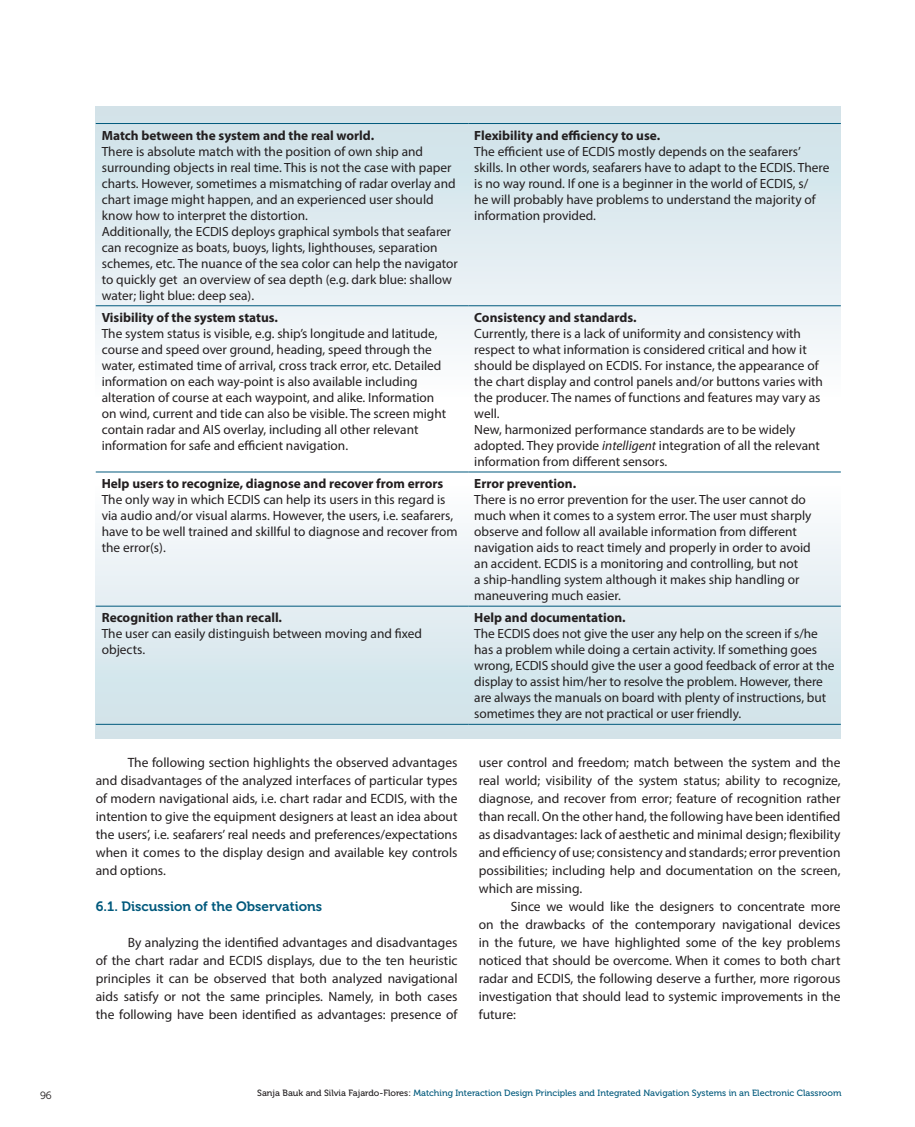
<style>
.page{position:relative;width:915px;height:1127px;background:#fff}
.page>*{position:absolute;margin:0;border:0;box-sizing:border-box;transform-origin:0 0}
.Body_text{font:13.5px/18px "Myriad Pro";color:#231f20;text-align:justify}
.podnaslov{font:13.5px "Museo 700";color:#00597c}
.tablica{font:13.35px/16px "Myriad Pro";color:#231f20}
.t1{font:10.5px "Museo 300";color:#231f20}
.t2{font:9px "Museo 500";color:#00597c}
.s1{font-weight:700}
.s2{font-style:italic}
.s3{color:#231f20}
</style>
<div class="page">
<div style="left:96px;top:482px;width:743px;height:257px;background:linear-gradient(to bottom,#fdfdfe,#cce0e7)"></div>
<div style="left:96px;top:106px;width:743px;height:294px;background:linear-gradient(to bottom,#cce0e7,#fbfcfd)"></div>
<hr style="left:96px;top:123px;width:372px;height:1px;background:#00597c">
<hr style="left:468px;top:123px;width:372px;height:1px;background:#00597c">
<hr style="left:96px;top:305px;width:372px;height:1px;background:#00597c">
<hr style="left:468px;top:305px;width:372px;height:1px;background:#00597c">
<hr style="left:96px;top:472px;width:372px;height:1px;background:#00597c">
<hr style="left:468px;top:472px;width:372px;height:1px;background:#00597c">
<hr style="left:96px;top:606px;width:372px;height:1px;background:#00597c">
<hr style="left:468px;top:606px;width:372px;height:1px;background:#00597c">
<hr style="left:96px;top:724px;width:372px;height:1px;background:#00597c">
<hr style="left:468px;top:724px;width:372px;height:1px;background:#00597c">
<p class="tablica" style="left:102px;top:127px;width:357px"><span class="s1">Match between the system and the real world.<br></span>There is absolute match with the position of own ship and surrounding objects in real time. This is not the case with paper charts. However, sometimes a mismatching of radar overlay and chart image might happen, and an experienced user should know how to interpret the distortion.<br>Additionally, the ECDIS deploys graphical symbols that seafarer can recognize as boats, buoys, lights, lighthouses, separation schemes, etc. The nuance of the sea color can help the navigator to quickly get an overview of sea depth (e.g. dark blue: shallow water; light blue: deep sea).</p>
<p class="tablica" style="left:474px;top:127px;width:356px"><span class="s1">Flexibility and efficiency to use.<br></span>The efficient use of ECDIS mostly depends on the seafarers’ skills. In other words, seafarers have to adapt to the ECDIS. There is no way round. If one is a beginner in the world of ECDIS, s/<br>he will probably have problems to understand the majority of information provided.</p>
<p class="tablica" style="left:102px;top:309px;width:346px"><span class="s1">Visibility of the system status.<br></span>The system status is visible, e.g. ship’s longitude and latitude, course and speed over ground, heading, speed through the water, estimated time of arrival, cross track error, etc. Detailed information on each way-point is also available including alteration of course at each waypoint, and alike. Information on wind, current and tide can also be visible. The screen might contain radar and AIS overlay, including all other relevant information for safe and efficient navigation.</p>
<p class="tablica" style="left:474px;top:309px;width:350px"><span class="s1">Consistency and standards.<br></span>Currently, there is a lack of uniformity and consistency with respect to what information is considered critical and how it should be displayed on ECDIS. For instance, the appearance of the chart display and control panels and/or buttons varies with the producer. The names of functions and features may vary as well.<br>New, harmonized performance standards are to be widely adopted. They provide <span class="s2">intelligent</span> integration of all the relevant information from different sensors.</p>
<p class="tablica" style="left:102px;top:475px;width:357px"><span class="s1">Help users to recognize, diagnose and recover from errors </span>The only way in which ECDIS can help its users in this regard is via audio and/or visual alarms. However, the users, i.e. seafarers, have to be well trained and skillful to diagnose and recover from the error(s).</p>
<p class="tablica" style="left:474px;top:475px;width:338px"><span class="s1">Error prevention.<br></span>There is no error prevention for the user. The user cannot do much when it comes to a system error. The user must sharply observe and follow all available information from different navigation aids to react timely and properly in order to avoid an accident. ECDIS is a monitoring and controlling, but not<br>a ship-handling system although it makes ship handling or maneuvering much easier.</p>
<p class="tablica" style="left:102px;top:609px;width:321px"><span class="s1">Recognition rather than recall.<br></span>The user can easily distinguish between moving and fixed objects.</p>
<p class="tablica" style="left:474px;top:609px;width:361px"><span class="s1">Help and documentation.<br></span>The ECDIS does not give the user any help on the screen if s/he has a problem while doing a certain activity. If something goes wrong, ECDIS should give the user a good feedback of error at the display to assist him/her to resolve the problem. However, there are always the manuals on board with plenty of instructions, but sometimes they are not practical or user friendly.</p>
<p class="Body_text" style="left:96px;top:753px;width:363px;text-indent:32px">The following section highlights the observed advantages and disadvantages of the analyzed interfaces of particular types of modern navigational aids, i.e. chart radar and ECDIS, with the intention to give the equipment designers at least an idea about the users’, i.e. seafarers’ real needs and preferences/expectations when it comes to the display design and available key controls and options.</p>
<p class="podnaslov" style="left:96px;top:899px;width:228px">6.1. Discussion of the Observations</p>
<p class="Body_text" style="left:96px;top:933px;width:363px;text-indent:32px">By analyzing the identified advantages and disadvantages of the chart radar and ECDIS displays, due to the ten heuristic principles it can be observed that both analyzed navigational aids satisfy or not the same principles. Namely, in both cases the following have been identified as advantages: presence of</p>
<p class="Body_text" style="left:478px;top:753px;width:363px">user control and freedom; match between the system and the real world; visibility of the system status; ability to recognize, diagnose, and recover from error; feature of recognition rather than recall. On the other hand, the following have been identified as disadvantages: lack of aesthetic and minimal design; flexibility and efficiency of use; consistency and standards; error prevention possibilities; including help and documentation on the screen, which are missing.</p>
<p class="Body_text" style="left:478px;top:897px;width:363px;text-indent:32px">Since we would like the designers to concentrate more on the drawbacks of the contemporary navigational devices in the future, we have highlighted some of the key problems noticed that should be overcome. When it comes to both chart radar and ECDIS, the following deserve a further, more rigorous investigation that should lead to systemic improvements in the future:</p>
<p class="t1" style="left:40px;top:1090px;width:13px">96</p>
<p class="t2" style="left:257px;top:1088px;width:585px"><span class="s3">Sanja Bauk and Silvia Fajardo-Flores:</span> Matching Interaction Design Principles and Integrated Navigation Systems in an Electronic Classroom</p>
</div>
